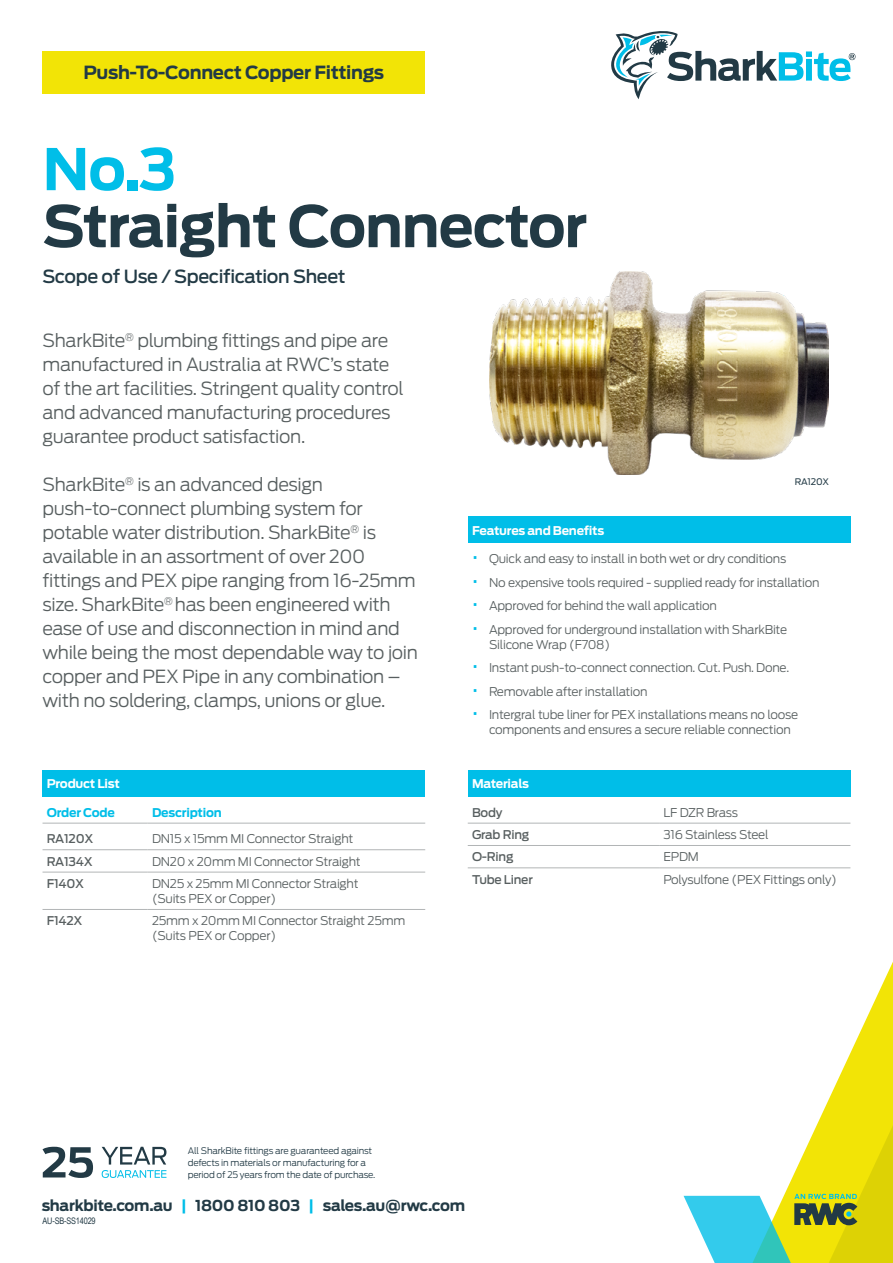
<style>
.page{position:relative;width:893px;height:1263px;background:#fff}
.page>*{position:absolute;margin:0;border:0;box-sizing:border-box;transform-origin:0 0}
.t1{font:700 57px "Antenna";letter-spacing:-.02em;color:#223a45}
.t2{font:700 57px "Antenna";color:#00bee8}
.t3{font:300 18px/24px "Antenna";letter-spacing:-.02em;color:#585f60}
.t4{font:700 18px "Antenna";letter-spacing:-.02em;color:#223a45}
.t5{font:500 18px "Antenna";letter-spacing:-.02em;color:#223a45}
.t6{font:700 15px "Antenna";letter-spacing:-.02em;color:#223a45}
.t7{font:300 12px/15px "Antenna";letter-spacing:-.02em;color:#585f60}
.t8{font:500 12px "Antenna";letter-spacing:-.02em;color:#585f60}
.t9{font:700 12px "Antenna";letter-spacing:-.02em;color:#fff}
.t10{font:700 12px "Antenna";letter-spacing:-.02em;color:#00bee8}
.t11{font:300 9px/12px "Antenna";letter-spacing:-.02em;color:#223a45}
.t12{font:9px "Arial Narrow";letter-spacing:-.02em;color:#223a45}
.t13{font:9px "Antenna";letter-spacing:-.02em;color:#223a45}
.s1{font-size:18px;color:#00bee8}
.s2{color:#00bee8}
</style>
<div class="page">
<svg style="left:838px;top:962px;width:55px;height:117px"></svg>
<svg style="left:684px;top:1079px;width:209px;height:184px"></svg>
<svg style="left:43px;top:1147px;width:50px;height:31px"></svg>
<svg style="left:102px;top:1147px;width:64px;height:17px"></svg>
<svg style="left:102px;top:1170px;width:64px;height:8px"></svg>
<svg style="left:611px;top:31px;width:244px;height:68px"></svg>
<div style="left:43px;top:51px;width:382px;height:42px;background:#f2e406"></div>
<div style="left:43px;top:770px;width:382px;height:26px;background:#00bee8"></div>
<hr style="left:43px;top:872px;width:105px;height:1px;background:#b2b5b6">
<hr style="left:148px;top:872px;width:277px;height:1px;background:#b2b5b6">
<hr style="left:43px;top:849px;width:105px;height:1px;background:#b2b5b6">
<hr style="left:148px;top:849px;width:277px;height:1px;background:#b2b5b6">
<hr style="left:43px;top:823px;width:105px;height:1px;background:#b2b5b6">
<hr style="left:148px;top:823px;width:277px;height:1px;background:#b2b5b6">
<hr style="left:43px;top:909px;width:105px;height:1px;background:#b2b5b6">
<hr style="left:148px;top:909px;width:277px;height:1px;background:#b2b5b6">
<img style="left:490px;top:271px;width:339px;height:204px">
<div style="left:468px;top:516px;width:382px;height:27px;background:#00bee8"></div>
<div style="left:468px;top:770px;width:382px;height:26px;background:#00bee8"></div>
<hr style="left:468px;top:845px;width:191px;height:1px;background:#b2b5b6">
<hr style="left:659px;top:845px;width:191px;height:1px;background:#b2b5b6">
<hr style="left:468px;top:867px;width:191px;height:1px;background:#b2b5b6">
<hr style="left:659px;top:867px;width:191px;height:1px;background:#b2b5b6">
<hr style="left:468px;top:823px;width:191px;height:1px;background:#b2b5b6">
<hr style="left:659px;top:823px;width:191px;height:1px;background:#b2b5b6">
<h2 class="t4" style="left:84px;top:62px;width:302px">Push-To-Connect Copper Fittings</h2>
<h1 class="t2" style="left:43px;top:135px;width:135px">No.3</h1>
<h1 class="t1" style="left:43px;top:192px;width:547px">Straight Connector</h1>
<h2 class="t5" style="left:43px;top:266px;width:305px">Scope of Use / Specification Sheet</h2>
<h2 class="t3" style="left:43px;top:328px;width:363px">SharkBite<sup>®</sup> plumbing fittings and pipe are manufactured in Australia at RWC’s state of the art facilities. Stringent quality control and advanced manufacturing procedures guarantee product satisfaction.</h2>
<p class="t3" style="left:43px;top:472px;width:377px">SharkBite<sup>®</sup> is an advanced design push-to-connect plumbing system for potable water distribution. SharkBite<sup>®</sup> is available in an assortment of over 200 fittings and PEX pipe ranging from 16-25mm size. SharkBite<sup>®</sup> has been engineered with ease of use and disconnection in mind and while being the most dependable way to join copper and PEX Pipe in any combination – with no soldering, clamps, unions or glue.</p>
<p class="t9" style="left:47px;top:776px;width:75px">Product List</p>
<p class="t10" style="left:47px;top:805px;width:70px">Order Code</p>
<p class="t10" style="left:152px;top:805px;width:71px">Description</p>
<p class="t8" style="left:47px;top:832px;width:48px">RA120X</p>
<p class="t7" style="left:152px;top:831px;width:203px">DN15 x 15mm MI Connector Straight</p>
<p class="t8" style="left:47px;top:854px;width:48px">RA134X</p>
<p class="t7" style="left:152px;top:854px;width:210px">DN20 x 20mm MI Connector Straight</p>
<p class="t8" style="left:47px;top:876px;width:39px">F140X</p>
<p class="t7" style="left:152px;top:876px;width:208px">DN25 x 25mm MI Connector Straight (Suits PEX or Copper)</p>
<p class="t8" style="left:47px;top:914px;width:37px">F142X</p>
<p class="t7" style="left:152px;top:913px;width:255px">25mm x 20mm MI Connector Straight 25mm (Suits PEX or Copper)</p>
<p class="t13" style="left:795px;top:476px;width:36px">RA120X</p>
<p class="t9" style="left:472px;top:523px;width:134px">Features and Benefits</p>
<p class="t7" style="left:472px;top:551px;width:316px"><span class="s1">•</span> Quick and easy to install in both wet or dry conditions</p>
<p class="t7" style="left:472px;top:575px;width:349px"><span class="s1">•</span> No expensive tools required - supplied ready for installation</p>
<p class="t7" style="left:472px;top:598px;width:246px"><span class="s1">•</span> Approved for behind the wall application</p>
<p class="t7" style="left:489px;top:622px;width:300px;text-indent:-17px"><span class="s1">•</span> Approved for underground installation with SharkBite<br>Silicone Wrap (F708)</p>
<p class="t7" style="left:472px;top:660px;width:319px"><span class="s1">•</span> Instant push-to-connect connection. Cut. Push. Done.</p>
<p class="t7" style="left:472px;top:684px;width:177px"><span class="s1">•</span> Removable after installation</p>
<p class="t7" style="left:489px;top:707px;width:311px;text-indent:-17px"><span class="s1">•</span> Intergral tube liner for PEX installations means no loose components and ensures a secure reliable connection</p>
<p class="t9" style="left:472px;top:776px;width:58px">Materials</p>
<p class="t8" style="left:472px;top:805px;width:32px">Body</p>
<p class="t7" style="left:663px;top:805px;width:76px">LF DZR Brass</p>
<p class="t8" style="left:472px;top:827px;width:59px">Grab Ring</p>
<p class="t7" style="left:663px;top:827px;width:107px">316 Stainless Steel</p>
<p class="t8" style="left:472px;top:850px;width:43px">O-Ring</p>
<p class="t7" style="left:663px;top:850px;width:37px">EPDM</p>
<p class="t8" style="left:472px;top:872px;width:62px">Tube Liner</p>
<p class="t7" style="left:663px;top:872px;width:175px">Polysulfone (PEX Fittings only)</p>
<p class="t11" style="left:188px;top:1145px;width:189px">All SharkBite fittings are guaranteed against defects in materials or manufacturing for a period of 25 years from the date of purchase.</p>
<p class="t6" style="left:42px;top:1197px;width:425px">sharkbite.com.au <span class="s2">|</span> 1800 810 803 <span class="s2">|</span> sales.au@rwc.com</p>
<p class="t12" style="left:43px;top:1214px;width:55px">AU-SB-SS14029</p>
</div>
